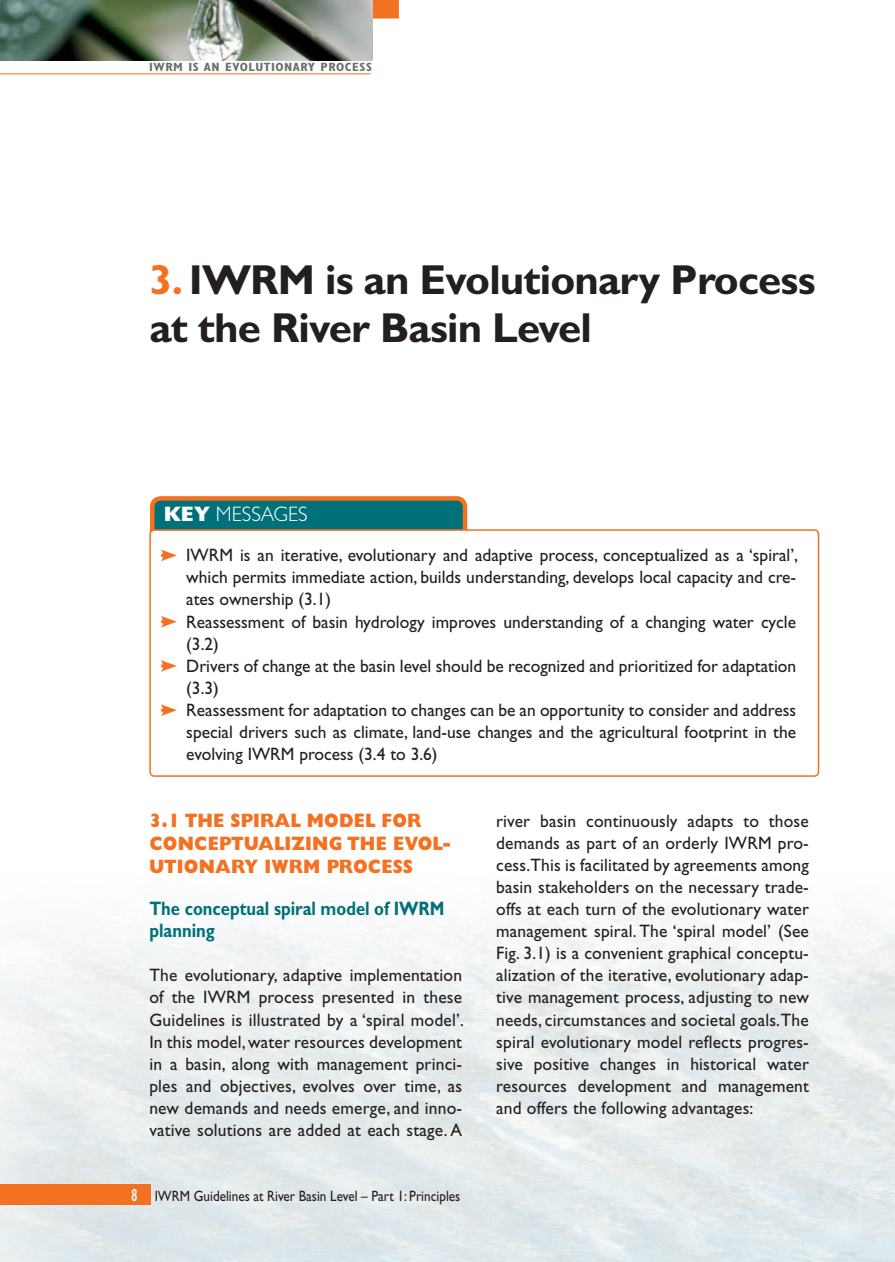
<style>
.page{position:relative;width:895px;height:1262px;background:#fff}
.page>*{position:absolute;margin:0;border:0;box-sizing:border-box;transform-origin:0 0}
.t1{font:700 42px/48px "Gill Sans";letter-spacing:-.02em;color:#231f20}
.t2{font:300 21px "Gill Sans";color:#fff}
.t3{font:800 19.5px/23.4px "Gill Sans";letter-spacing:.01em;color:#f37121;scale:.9 1}
.t4{font:700 19.5px/22px "Gill Sans";color:#007079;scale:.85 1}
.t5{font:18px/22px "Gill Sans";color:#231f20;text-align:justify}
.t6{font:15px "Gill Sans";color:#231f20;scale:.88 1}
.t7{font:700 condensed 12px "Gill Sans";letter-spacing:.04em;color:#6c6d70;scale:1.11 1}
.s1{color:#f37121}
.s2{font-weight:800}
.s3{font-stretch:condensed;font-size:18px;color:#fff}
</style>
<div class="page">
<img style="left:0;top:904px;width:894px;height:358px">
<svg style="left:150px;top:496px;width:318px;height:33px;background:#29716c"></svg>
<svg style="left:149px;top:529px;width:670px;height:247px"></svg>
<div style="left:0;top:1184px;width:150px;height:21px;background:#f37121"></div>
<img style="left:0;top:19px;width:372px;height:42px">
<hr style="left:0;top:73px;width:370px;height:1px;background:#f37121">
<svg style="left:161px;top:550px;width:16px;height:11px"></svg>
<svg style="left:161px;top:616px;width:16px;height:12px"></svg>
<svg style="left:161px;top:660px;width:16px;height:12px"></svg>
<svg style="left:161px;top:704px;width:16px;height:12px"></svg>
<img style="left:0;top:0;width:399px;height:19px">
<p class="t7" style="left:149px;top:60px;width:202px">IWRM IS AN EVOLUTIONARY PROCESS</p>
<h1 class="t1" style="left:149px;top:256px;width:667px"><span class="s1">3.</span> IWRM is an Evolutionary Process at the River Basin Level</h1>
<p class="t2" style="left:164px;top:503px;width:145px"><span class="s2">KEY</span> MESSAGES</p>
<p class="t5" style="left:186px;top:544px;width:613px;text-align:left">IWRM is an iterative, evolutionary and adaptive process, conceptualized as a ‘spiral’, which permits immediate action, builds understanding, develops local capacity and cre&shy;ates ownership (3.1)<br>Reassessment of basin hydrology improves understanding of a changing water cycle (3.2)<br>Drivers of change at the basin level should be recognized and prioritized for adaptation (3.3)<br>Reassessment for adaptation to changes can be an opportunity to consider and address special drivers such as climate, land-use changes and the agricultural footprint in the evolving IWRM process (3.4 to 3.6)</p>
<p class="t3" style="left:149px;top:808px;width:336px">3.1 THE SPIRAL MODEL FOR<br>CONCEPTUALIZING THE EVOL-<br>UTIONARY IWRM PROCESS</p>
<p class="t4" style="left:149px;top:897px;width:348px">The conceptual spiral model of IWRM planning</p>
<p class="t5" style="left:149px;top:964px;width:316px">The evolutionary, adaptive implementation of the IWRM process presented in these Guidelines is illustrated by a ‘spiral model’.<br>In this model, water resources development in a basin, along with management princi&shy;ples and objectives, evolves over time, as new demands and needs emerge, and inno&shy;vative solutions are added at each stage. A</p>
<p class="t6" style="left:131px;top:1187px;width:375px"><span class="s3">8</span> IWRM Guidelines at River Basin Level – Part 1: Principles</p>
<p class="t5" style="left:496px;top:810px;width:314px">river basin continuously adapts to those demands as part of an orderly IWRM pro&shy;cess.This is facilitated by agreements among basin stakeholders on the necessary trade&shy;offs at each turn of the evolutionary water management spiral. The ‘spiral model’ (See Fig. 3.1) is a convenient graphical conceptu&shy;alization of the iterative, evolutionary adap&shy;tive management process, adjusting to new needs, circumstances and societal goals.The spiral evolutionary model reflects progres&shy;sive positive changes in historical water resources development and management and offers the following advantages:</p>
</div>
